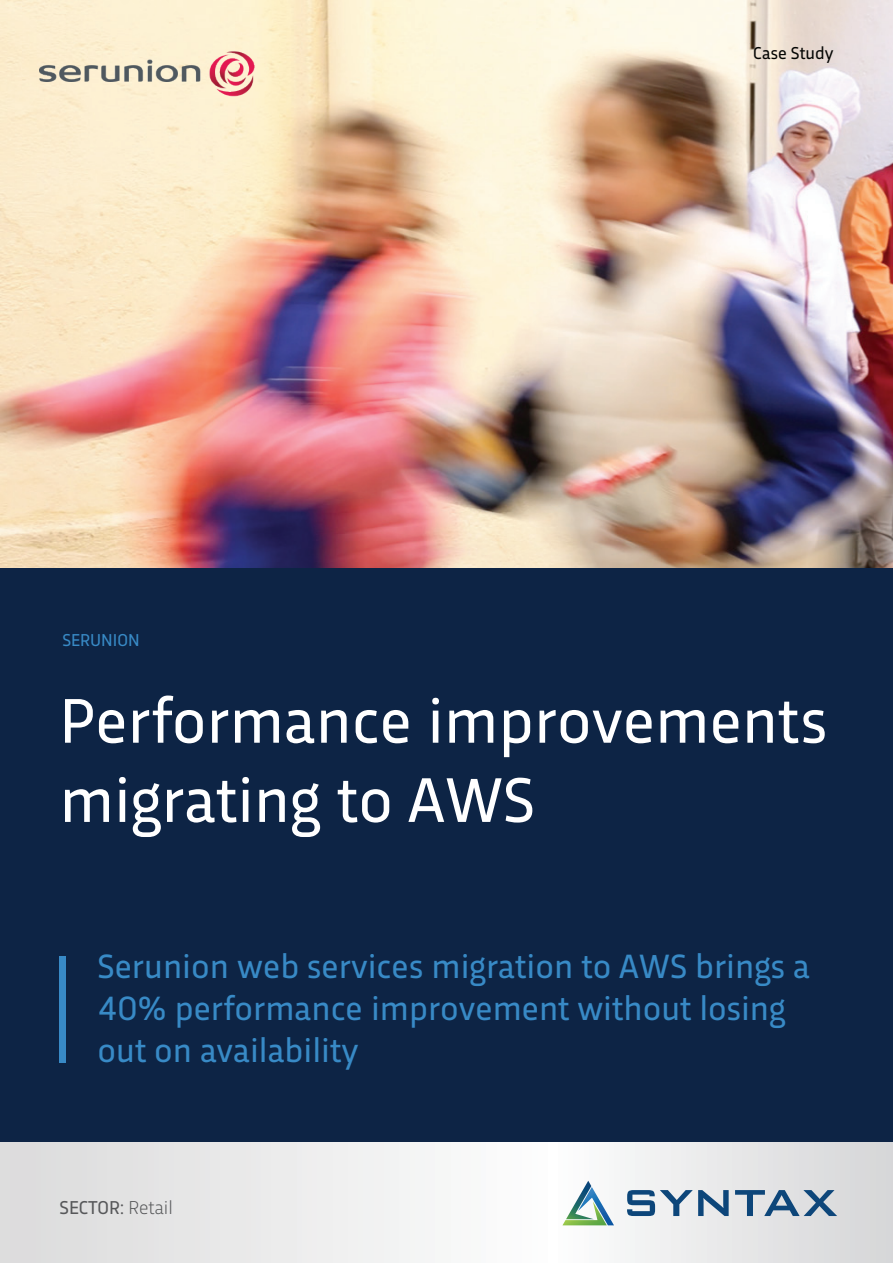
<style>
.page{position:relative;width:893px;height:1263px;background:#fff}
.page>*{position:absolute;margin:0;border:0;box-sizing:border-box;transform-origin:0 0}
.t1{font:66px/79.2px "Trasandina W03";color:#fff}
.t2{font:35.25px/42.3px "Trasandina W03";color:#388ac6}
.t3{font:19.5px "Trasandina W03";color:#57585a}
.t4{font:18px "Trasandina W03";color:#040503}
.t5{font:18px "Trasandina W03";color:#388ac6}
.s1{font-weight:300}
</style>
<div class="page">
<div style="left:0;top:0;width:893px;height:1141px;background:#0d2445"></div>
<div style="left:60px;top:956px;width:6px;height:106px;background:#388ac6"></div>
<svg style="left:0;top:1142px;width:893px;height:121px"></svg>
<svg style="left:562px;top:1181px;width:52px;height:44px"></svg>
<svg style="left:735px;top:1190px;width:102px;height:26px"></svg>
<svg style="left:627px;top:1190px;width:102px;height:26px"></svg>
<img style="left:0;top:1px;width:893px;height:567px">
<img style="left:39px;top:48px;width:216px;height:51px">
<p class="t5" style="left:63px;top:627px;width:79px">SERUNION</p>
<p class="t4" style="left:753px;top:40px;width:82px">Case Study</p>
<h1 class="t1" style="left:60px;top:676px;width:769px">Performance improvements migrating to AWS</h1>
<p class="t2" style="left:98px;top:942px;width:714px">Serunion web services migration to AWS brings a<br>40% performance improvement without losing out on availability</p>
<p class="t3" style="left:60px;top:1193px;width:115px">SECTOR: <span class="s1">Retail</span></p>
</div>
